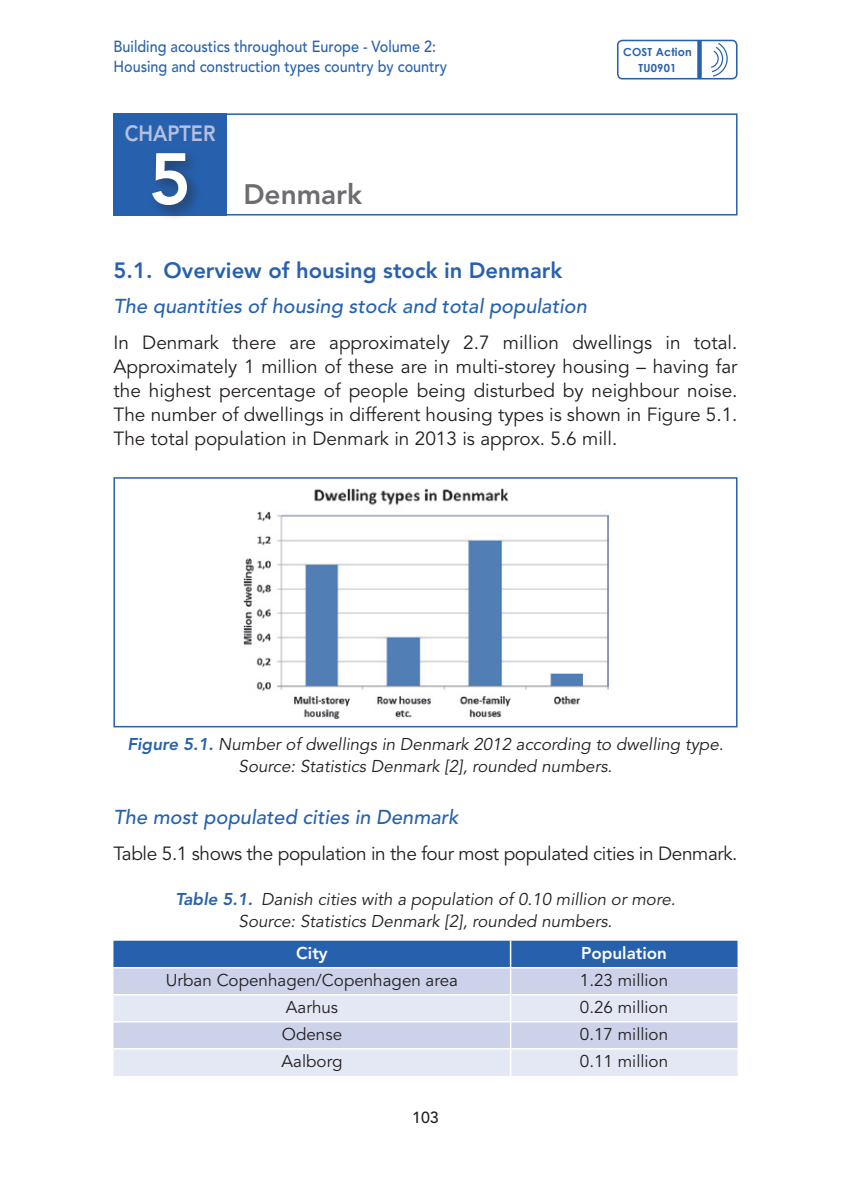
<style>
.page{position:relative;width:851px;height:1191px;background:#fff}
.page>*{position:absolute;margin:0;border:0;box-sizing:border-box;transform-origin:0 0}
.t1{font:800 72px "Avenir LT Std";color:#fff}
.t2{font:800 28px "Avenir LT Std";color:#6c6d70}
.t3{font:800 22px "Avenir LT Std";color:#2761ae}
.t4{font:800 22px "Avenir LT Std";color:#b6bfe0;scale:.9 1}
.t5{font:italic 500 20px "Avenir LT Std";color:#2761ae}
.t6{font:19px/24px "Avenir LT Std";letter-spacing:-.02em;color:#231f20;text-align:justify}
.t7{font:italic 17px/22px "Avenir LT Std";color:#231f20;text-align:center}
.t8{font:17px "Avenir LT Std";color:#231f20}
.t9{font:800 17px "Avenir LT Std";color:#fff}
.t10{font:500 16px/20px "Avenir LT Std";color:#2761ae;scale:.9 1}
.t11{font:500 16px "Avenir LT Std";color:#231f20}
.t12{font:700 11.2px/15.8px "Century Gothic";letter-spacing:.015em;color:#2761ae;text-align:center}
.s1{font-weight:800;color:#2761ae}
</style>
<div class="page">
<div style="left:113px;top:113px;width:624px;height:102px;border:2px solid #2761ae"></div>
<div style="left:113px;top:113px;width:114px;height:102px;background:#2761ae"></div>
<div style="left:617px;top:40px;width:120px;height:39px;border:2px solid #2761ae;border-radius:5px"></div>
<svg style="left:697px;top:41px;width:4px;height:38px"></svg>
<svg style="left:709px;top:42px;width:19px;height:35px"></svg>
<div style="left:148px;top:147px;width:55px;height:75px;background:#231f20;opacity:.5"></div>
<div style="left:113px;top:477px;width:624px;height:250px;border:2px solid #2761ae"></div>
<img style="left:243px;top:488px;width:365px;height:231px">
<div style="left:113px;top:940px;width:624px;height:27px;background:#2761ae"></div>
<div style="left:113px;top:968px;width:624px;height:26px;background:#ccd2e9"></div>
<svg style="left:113px;top:995px;width:624px;height:80px;background:#dce0f0"></svg>
<hr style="left:509px;top:940px;width:2px;height:27px;background:#fff">
<hr style="left:509px;top:968px;width:2px;height:26px;background:#fff">
<hr style="left:509px;top:995px;width:2px;height:26px;background:#fff">
<hr style="left:113px;top:1021px;width:397px;height:1px;background:#fff">
<hr style="left:510px;top:1021px;width:227px;height:1px;background:#fff">
<hr style="left:509px;top:1022px;width:2px;height:26px;background:#fff">
<hr style="left:113px;top:1048px;width:397px;height:1px;background:#fff">
<hr style="left:510px;top:1048px;width:227px;height:1px;background:#fff">
<hr style="left:509px;top:1049px;width:2px;height:26px;background:#fff">
<p class="t10" style="left:113px;top:37px;width:372px">Building acoustics throughout Europe - Volume 2:<br>Housing and construction types country by country</p>
<p class="t4" style="left:125px;top:121px;width:102px">CHAPTER</p>
<h1 class="t1" style="left:149px;top:136px;width:44px">5</h1>
<h2 class="t2" style="left:243px;top:178px;width:120px">Denmark</h2>
<p class="t12" style="left:623px;top:44px;width:70px">COST Action<br>TU0901</p>
<p class="t3" style="left:113px;top:257px;width:450px">5.1. Overview of housing stock in Denmark</p>
<p class="t5" style="left:113px;top:295px;width:475px">The quantities of housing stock and total population</p>
<p class="t6" style="left:113px;top:331px;width:625px">In Denmark there are approximately 2.7 million dwellings in total.<br>Approximately 1 million of these are in multi-storey housing – having far the highest percentage of people being disturbed by neighbour noise.<br>The number of dwellings in different housing types is shown in Figure 5.1.<br>The total population in Denmark in 2013 is approx. 5.6 mill.</p>
<p class="t7" style="left:127px;top:733px;width:597px"><span class="s1">Figure 5.1.</span> Number of dwellings in Denmark 2012 according to dwelling type.<br>Source: Statistics Denmark [2], rounded numbers.</p>
<p class="t5" style="left:113px;top:806px;width:346px">The most populated cities in Denmark</p>
<p class="t6" style="left:113px;top:841px;width:625px">Table 5.1 shows the population in the four most populated cities in Denmark.</p>
<p class="t7" style="left:175px;top:888px;width:501px"><span class="s1">Table 5.1.</span> Danish cities with a population of 0.10 million or more.<br>Source: Statistics Denmark [2], rounded numbers.</p>
<p class="t9" style="left:296px;top:943px;width:33px">City</p>
<p class="t9" style="left:581px;top:943px;width:87px">Population</p>
<p class="t8" style="left:166px;top:970px;width:293px">Urban Copenhagen/Copenhagen area</p>
<p class="t8" style="left:580px;top:970px;width:90px">1.23 million</p>
<p class="t8" style="left:286px;top:997px;width:54px">Aarhus</p>
<p class="t8" style="left:580px;top:997px;width:90px">0.26 million</p>
<p class="t8" style="left:282px;top:1024px;width:62px">Odense</p>
<p class="t8" style="left:580px;top:1024px;width:90px">0.17 million</p>
<p class="t8" style="left:281px;top:1051px;width:62px">Aalborg</p>
<p class="t8" style="left:580px;top:1051px;width:90px">0.11 million</p>
<p class="t11" style="left:412px;top:1108px;width:28px">103</p>
</div>
